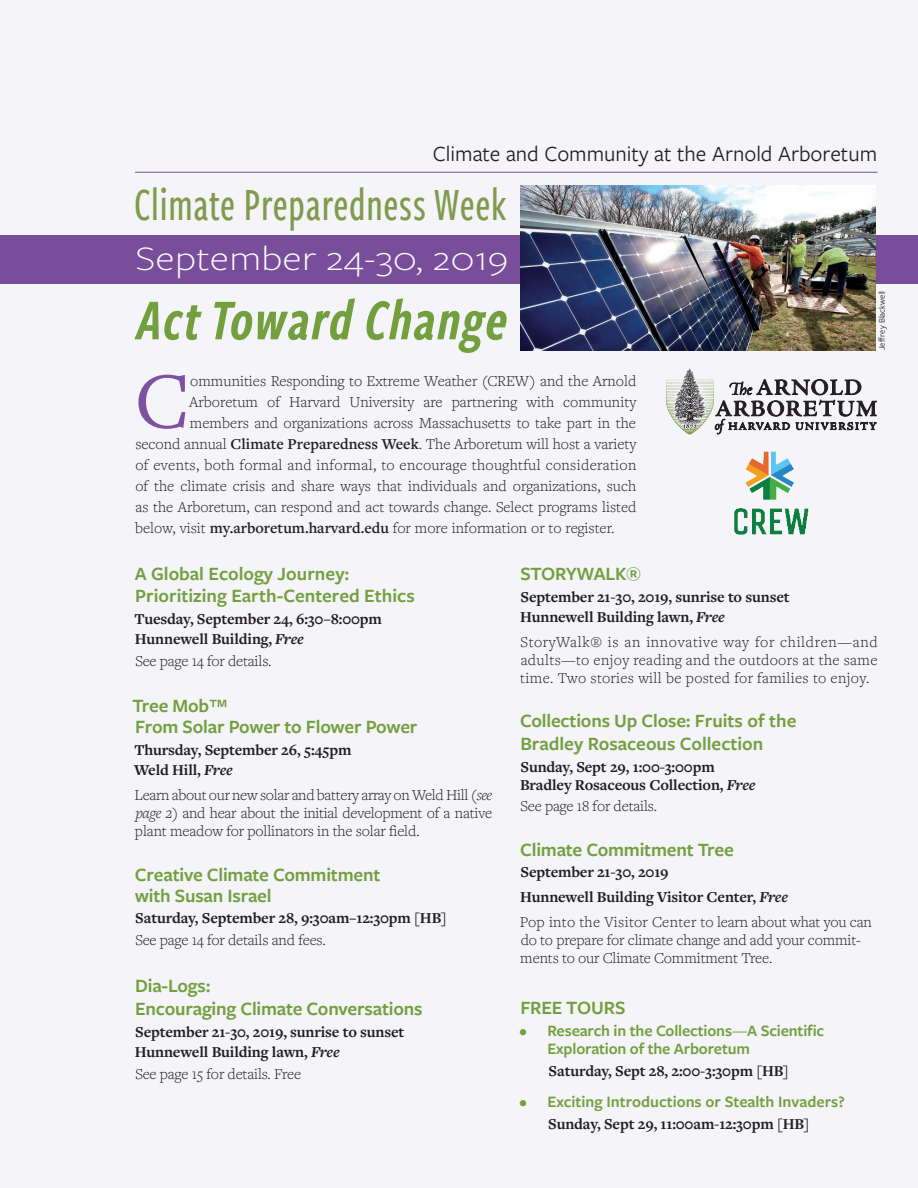
<style>
.page{position:relative;width:918px;height:1188px;background:#f4f4f9}
.page>*{position:absolute;margin:0;border:0;box-sizing:border-box;transform-origin:0 0}
.t1{font:82.95px "Freight Text Pro";color:#7e529f}
.t2{font:italic 60px "Freight Sans Cmp Pro Semi";letter-spacing:.015em;color:#749f3e}
.t3{font:500 48px "Freight Sans Cmp Pro";letter-spacing:.005em;color:#809b4c;scale:.95 1}
.t4{font:300 35.7px "Freight Sans Pro";letter-spacing:.005em;color:#fff;scale:1.18 1}
.t5{font:22.5px "Freight Sans Pro";color:#231f20}
.t6{font:600 19.5px/22.5px "Freight Sans Pro";letter-spacing:-.01em;color:#749f3e}
.t7{font:600 16.5px/18px "Freight Sans Pro";letter-spacing:-.01em;color:#749f3e}
.t8{font:300 15.75px/18px "Freight Text Pro";color:#231f20;text-align:justify}
.t9{font:700 15.75px/20.2px "Freight Text Pro";letter-spacing:-.01em;color:#231f20}
.t10{font:300 15.75px "Freight Text Pro";letter-spacing:.02em;color:#231f20}
.t11{font:9px "Freight Sans Pro";color:#231f20}
.s1{font-weight:600}
.s2{font-style:italic}
.s3{font-weight:300}
.s4{font-family:"Freight Text Pro"}
</style>
<div class="page">
<hr style="left:135px;top:172px;width:743px;height:1px;background:#7e529f">
<img style="left:730px;top:451px;width:82px;height:86px">
<svg style="left:715px;top:379px;width:162px;height:55px"></svg>
<img style="left:664px;top:368px;width:51px;height:67px">
<div style="left:0;top:235px;width:918px;height:49px;background:#7e529f"></div>
<img style="left:520px;top:185px;width:355px;height:165px">
<h3 class="t5" style="left:433px;top:139px;width:446px">Climate and Community at the Arnold Arboretum</h3>
<h3 class="t3" style="left:134px;top:172px;width:394px">Climate Preparedness Week</h3>
<h3 class="t4" style="left:136px;top:235px;width:317px">September 24-30, 2019</h3>
<h2 class="t2" style="left:137px;top:279px;width:372px">Act Toward Change</h2>
<h1 class="t1" style="left:135px;top:346px;width:57px">C</h1>
<p class="t8" style="left:190px;top:371px;width:448px">ommunities Responding to Extreme Weather (CREW) and the Arnold</p>
<p class="t8" style="left:189px;top:392px;width:448px">Arboretum of Harvard University are partnering with community</p>
<p class="t8" style="left:190px;top:413px;width:448px">members and organizations across Massachusetts to take part in the</p>
<p class="t8" style="left:135px;top:434px;width:503px">second annual <span class="s1">Climate Preparedness Week</span>. The Arboretum will host a variety</p>
<p class="t10" style="left:135px;top:454px;width:502px">of events, both formal and informal, to encourage thoughtful consideration</p>
<p class="t8" style="left:135px;top:476px;width:502px">of the climate crisis and share ways that individuals and organizations, such</p>
<p class="t8" style="left:135px;top:497px;width:502px">as the Arboretum, can respond and act towards change. Select programs listed</p>
<p class="t8" style="left:135px;top:518px;width:481px">below, visit <span class="s1">my.arboretum.harvard.edu</span> for more information or to register.</p>
<p class="t11" style="left:876px;top:350px;width:61px;rotate:-90deg">Jeffrey Blackwell</p>
<p class="t6" style="left:135px;top:561px;width:281px">A Global Ecology Journey:<br>Prioritizing Earth-Centered Ethics</p>
<p class="t9" style="left:135px;top:608px;width:249px">Tuesday, September 24, 6:30–8:00pm<br>Hunnewell Building, <span class="s2">Free</span></p>
<p class="t8" style="left:135px;top:651px;width:138px">See page 14 for details.</p>
<p class="t6" style="left:132px;top:694px;width:287px;line-height:21px">Tree Mob™<br>From Solar Power to Flower Power</p>
<p class="t9" style="left:134px;top:739px;width:219px">Thursday, September 26, 5:45pm<br>Weld Hill, <span class="s2">Free</span></p>
<p class="t8" style="left:135px;top:785px;width:359px">Learn about our new solar and battery array on Weld Hill (<span class="s2">see page 2</span>) and hear about the initial development of a native plant meadow for pollinators in the solar field.</p>
<p class="t6" style="left:135px;top:863px;width:247px;line-height:21px">Creative Climate Commitment with Susan Israel</p>
<p class="t9" style="left:135px;top:908px;width:313px">Saturday, September 28, 9:30am–12:30pm [HB]</p>
<p class="t8" style="left:135px;top:930px;width:192px">See page 14 for details and fees.</p>
<p class="t6" style="left:135px;top:974px;width:289px">Dia-Logs:<br>Encouraging Climate Conversations</p>
<p class="t9" style="left:135px;top:1021px;width:271px">September 21-30, 2019, sunrise to sunset<br>Hunnewell Building lawn, <span class="s2">Free</span></p>
<p class="t8" style="left:135px;top:1064px;width:167px">See page 15 for details. Free</p>
<p class="t6" style="left:520px;top:562px;width:122px">STORYWALK®</p>
<p class="t9" style="left:520px;top:587px;width:271px">September 21-30, 2019, sunrise to sunset<br>Hunnewell Building lawn, <span class="s2">Free</span></p>
<p class="t8" style="left:520px;top:633px;width:359px">StoryWalk® is an innovative way for children—and adults—to enjoy reading and the outdoors at the same time. Two stories will be posted for families to enjoy.</p>
<p class="t6" style="left:520px;top:709px;width:278px">Collections Up Close: Fruits of the<br>Bradley Rosaceous Collection</p>
<p class="t9" style="left:520px;top:757px;width:237px;line-height:18px">Sunday, Sept 29, 1:00-3:00pm<br>Bradley Rosaceous Collection, <span class="s2">Free</span></p>
<p class="t8" style="left:521px;top:797px;width:138px">See page 18 for details.</p>
<p class="t6" style="left:520px;top:837px;width:215px">Climate Commitment Tree</p>
<p class="t9" style="left:520px;top:860px;width:354px;line-height:24.8px">September 21-30, 2019<br>Hunnewell Building Visitor Center, <span class="s2">Free<br></span><span class="s3">Pop into the Visitor Center to learn about what you can</span></p>
<p class="t8" style="left:520px;top:930px;width:342px">do to prepare for climate change and add your commit&shy;ments to our Climate Commitment Tree.</p>
<p class="t6" style="left:520px;top:996px;width:107px">FREE TOURS</p>
<p class="t7" style="left:547px;top:1021px;width:278px;text-indent:-28px">• Research in the Collections<span class="s4">—</span>A Scientific<br>Exploration of the Arboretum</p>
<p class="t9" style="left:549px;top:1061px;width:242px">Saturday, Sept 28, 2:00-3:30pm [HB]</p>
<p class="t7" style="left:520px;top:1092px;width:327px">• Exciting Introductions or Stealth Invaders?</p>
<p class="t9" style="left:548px;top:1113px;width:263px">Sunday, Sept 29, 11:00am-12:30pm [HB]</p>
</div>
